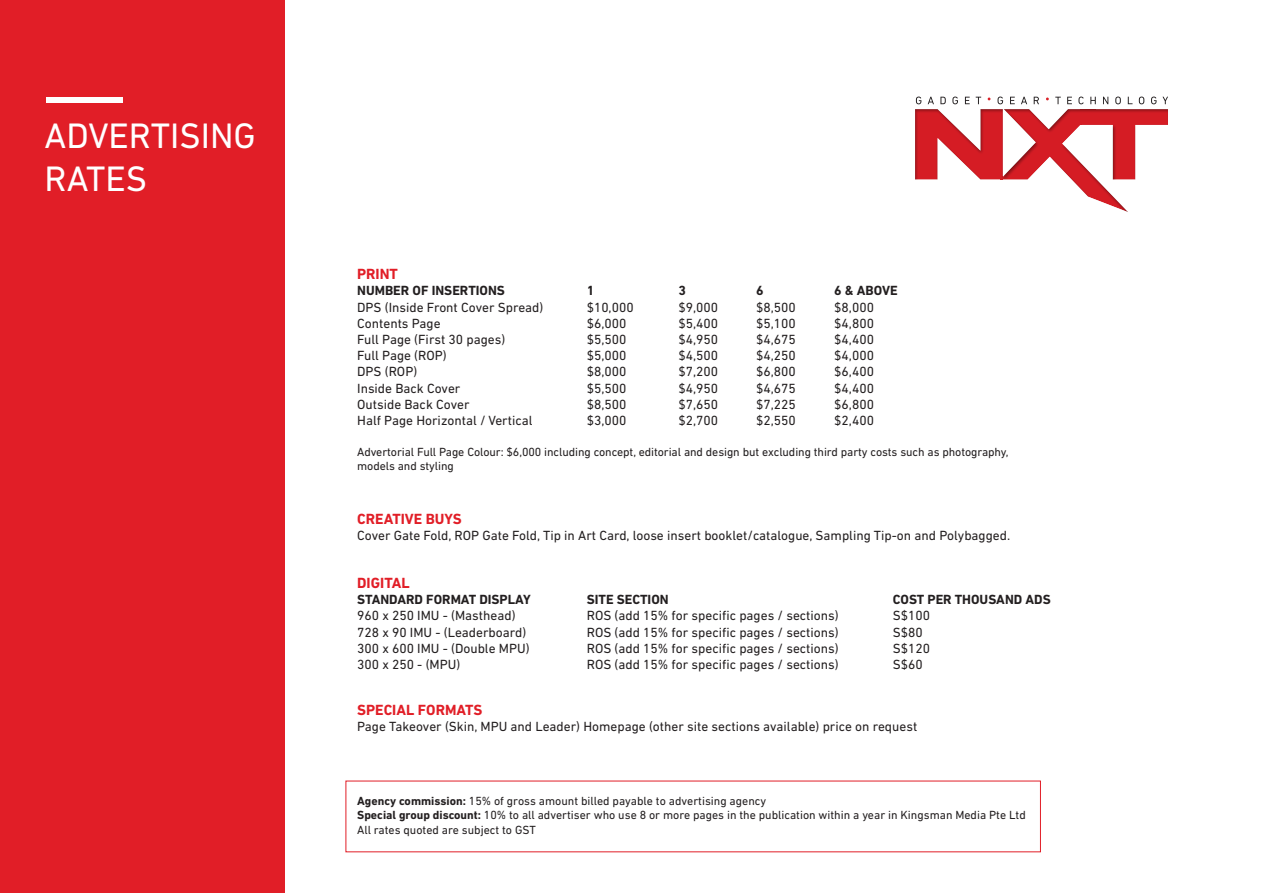
<style>
.page{position:relative;width:1263px;height:893px;background:#fff}
.page>*{position:absolute;margin:0;border:0;box-sizing:border-box;transform-origin:0 0}
.t1{font:36px/43.2px "DIN Next LT Pro";color:#fff}
.t2{font:700 15px "DIN Next LT Pro";color:#e11e27}
.t3{font:13.5px/16.2px "DIN Next LT Pro";color:#231f20}
.t4{font:700 13.5px "DIN Next LT Pro";color:#231f20}
.t5{font:12px/14.4px "DIN Next LT Pro";letter-spacing:-.005em;color:#231f20}
.s1{font-weight:700}
</style>
<div class="page">
<div style="left:0;top:0;width:284px;height:893px;background:#e11e27"></div>
<div style="left:47px;top:97px;width:76px;height:6px;background:#fff"></div>
<svg style="left:915px;top:97px;width:253px;height:8px"></svg>
<svg style="left:915px;top:109px;width:253px;height:103px"></svg>
<h1 class="t1" style="left:45px;top:113px;width:213px">ADVERTISING<br>RATES</h1>
<p class="t2" style="left:357px;top:265px;width:42px">PRINT</p>
<p class="t4" style="left:357px;top:283px;width:149px">NUMBER OF INSERTIONS</p>
<p class="t3" style="left:357px;top:299px;width:188px">DPS (Inside Front Cover Spread)<br>Contents Page<br>Full Page (First 30 pages)<br>Full Page (ROP)<br>DPS (ROP)<br>Inside Back Cover<br>Outside Back Cover<br>Half Page Horizontal / Vertical</p>
<p class="t4" style="left:587px;top:283px;width:9px">1</p>
<p class="t3" style="left:587px;top:299px;width:49px">$10,000 $6,000 $5,500 $5,000 $8,000 $5,500 $8,500 $3,000</p>
<p class="t4" style="left:678px;top:283px;width:9px">3</p>
<p class="t3" style="left:678px;top:299px;width:41px;text-align:justify">$9,000 $5,400 $4,950 $4,500 $7,200 $4,950 $7,650 $2,700</p>
<p class="t4" style="left:756px;top:283px;width:9px">6</p>
<p class="t3" style="left:756px;top:299px;width:41px;text-align:justify">$8,500 $5,100 $4,675 $4,250 $6,800 $4,675 $7,225 $2,550</p>
<p class="t4" style="left:834px;top:283px;width:65px">6 &amp; ABOVE</p>
<p class="t3" style="left:834px;top:299px;width:41px;text-align:justify">$8,000 $4,800 $4,400 $4,000 $6,400 $4,400 $6,800 $2,400</p>
<p class="t5" style="left:357px;top:444px;width:653px">Advertorial Full Page Colour: $6,000 including concept, editorial and design but excluding third party costs such as photography, models and styling</p>
<p class="t2" style="left:357px;top:510px;width:106px">CREATIVE BUYS</p>
<p class="t3" style="left:357px;top:527px;width:654px">Cover Gate Fold, ROP Gate Fold, Tip in Art Card, loose insert booklet/catalogue, Sampling Tip-on and Polybagged.</p>
<p class="t2" style="left:357px;top:574px;width:54px">DIGITAL</p>
<p class="t4" style="left:357px;top:592px;width:175px">STANDARD FORMAT DISPLAY</p>
<p class="t3" style="left:357px;top:607px;width:174px">960 x 250 IMU - (Masthead)<br>728 x 90 IMU - (Leaderboard)<br>300 x 600 IMU - (Double MPU)<br>300 x 250 - (MPU)</p>
<p class="t4" style="left:587px;top:592px;width:83px">SITE SECTION</p>
<p class="t3" style="left:587px;top:607px;width:253px;text-align:justify">ROS (add 15% for specific pages / sections)<br>ROS (add 15% for specific pages / sections)<br>ROS (add 15% for specific pages / sections)<br>ROS (add 15% for specific pages / sections)</p>
<p class="t4" style="left:893px;top:592px;width:159px">COST PER THOUSAND ADS</p>
<p class="t3" style="left:893px;top:607px;width:39px">S$100<br>S$80<br>S$120<br>S$60</p>
<p class="t2" style="left:357px;top:701px;width:127px">SPECIAL FORMATS</p>
<p class="t3" style="left:357px;top:718px;width:562px">Page Takeover (Skin, MPU and Leader) Homepage (other site sections available) price on request</p>
<p class="t5" style="left:357px;top:794px;width:670px"><span class="s1">Agency commission:</span> 15% of gross amount billed payable to advertising agency<br><span class="s1">Special group discount:</span> 10% to all advertiser who use 8 or more pages in the publication within a year in Kingsman Media Pte Ltd<br>All rates quoted are subject to GST</p>
</div>
